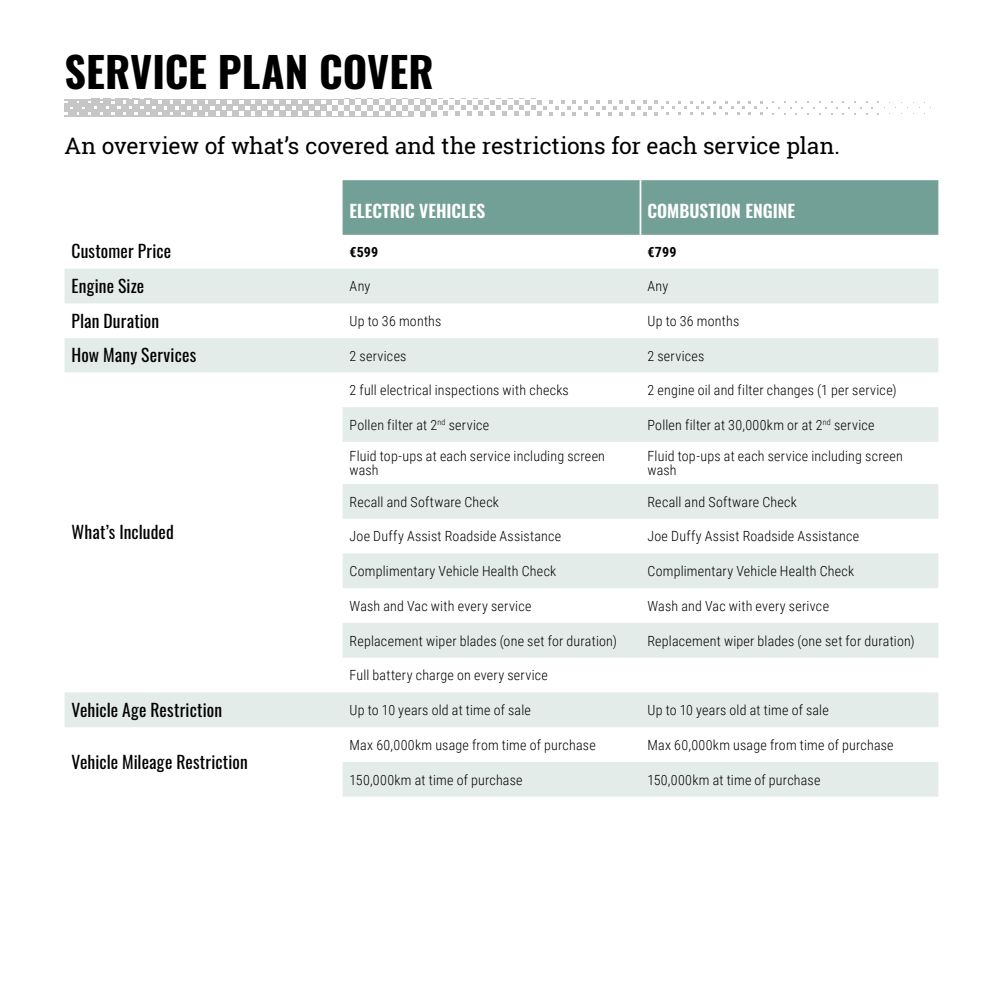
<style>
.page{position:relative;width:993px;height:993px;background:#fff}
.page>*{position:absolute;margin:0;border:0;box-sizing:border-box;transform-origin:0 0}
.t1{font:700 42px "Oswald";color:#000}
.t2{font:22.75px "Roboto Slab";letter-spacing:-.01em;color:#000}
.Table_Content{font:17.5px "Oswald";letter-spacing:.005em;color:#000}
.Section_Head{font:600 17.5px "Oswald";color:#fff}
.Copy_Text{font:300 14px/14px "Roboto Condensed";letter-spacing:.015em;color:#000}
.Copy_Text-2{font:700 14px "Roboto Condensed";letter-spacing:.01em;color:#000}
</style>
<div class="page">
<svg style="left:64px;top:99px;width:867px;height:18px"></svg>
<div style="left:342px;top:180px;width:596px;height:55px;background:#73a096"></div>
<svg style="left:64px;top:269px;width:874px;height:527px"></svg>
<hr style="left:639px;top:180px;width:2px;height:55px;background:#fff">
<p class="t1" style="left:64px;top:50px;width:370px">SERVICE PLAN COVER</p>
<p class="t2" style="left:64px;top:130px;width:776px">An overview of what’s covered and the restrictions for each service plan.</p>
<p class="Section_Head" style="left:349px;top:202px;width:137px">ELECTRIC VEHICLES</p>
<p class="Section_Head" style="left:647px;top:202px;width:149px">COMBUSTION ENGINE</p>
<p class="Table_Content" style="left:71px;top:235px;width:101px">Customer Price</p>
<p class="Copy_Text-2" style="left:349px;top:242px;width:30px">€599</p>
<p class="Copy_Text-2" style="left:647px;top:242px;width:30px">€799</p>
<p class="Table_Content" style="left:71px;top:270px;width:74px">Engine Size</p>
<p class="Copy_Text" style="left:349px;top:279px;width:22px">Any</p>
<p class="Copy_Text" style="left:647px;top:279px;width:22px">Any</p>
<p class="Table_Content" style="left:71px;top:305px;width:89px">Plan Duration</p>
<p class="Copy_Text" style="left:349px;top:313px;width:93px">Up to 36 months</p>
<p class="Copy_Text" style="left:647px;top:313px;width:93px">Up to 36 months</p>
<p class="Table_Content" style="left:71px;top:339px;width:126px">How Many Services</p>
<p class="Copy_Text" style="left:349px;top:348px;width:58px">2 services</p>
<p class="Copy_Text" style="left:647px;top:348px;width:58px">2 services</p>
<p class="Table_Content" style="left:71px;top:516px;width:104px">What’s Included</p>
<p class="Copy_Text" style="left:349px;top:382px;width:221px">2 full electrical inspections with checks</p>
<p class="Copy_Text" style="left:647px;top:382px;width:250px">2 engine oil and filter changes (1 per service)</p>
<p class="Copy_Text" style="left:349px;top:417px;width:141px">Pollen filter at 2<sup>nd</sup> service</p>
<p class="Copy_Text" style="left:647px;top:417px;width:228px">Pollen filter at 30,000km or at 2<sup>nd</sup> service</p>
<p class="Copy_Text" style="left:349px;top:448px;width:257px">Fluid top-ups at each service including screen wash</p>
<p class="Copy_Text" style="left:647px;top:448px;width:257px">Fluid top-ups at each service including screen wash</p>
<p class="Copy_Text" style="left:349px;top:494px;width:151px">Recall and Software Check</p>
<p class="Copy_Text" style="left:647px;top:494px;width:151px">Recall and Software Check</p>
<p class="Copy_Text" style="left:349px;top:528px;width:213px">Joe Duffy Assist Roadside Assistance</p>
<p class="Copy_Text" style="left:647px;top:528px;width:213px">Joe Duffy Assist Roadside Assistance</p>
<p class="Copy_Text" style="left:349px;top:563px;width:208px">Complimentary Vehicle Health Check</p>
<p class="Copy_Text" style="left:647px;top:563px;width:208px">Complimentary Vehicle Health Check</p>
<p class="Copy_Text" style="left:349px;top:598px;width:183px">Wash and Vac with every service</p>
<p class="Copy_Text" style="left:647px;top:598px;width:183px">Wash and Vac with every serivce</p>
<p class="Copy_Text" style="left:349px;top:633px;width:269px">Replacement wiper blades (one set for duration)</p>
<p class="Copy_Text" style="left:647px;top:633px;width:269px">Replacement wiper blades (one set for duration)</p>
<p class="Copy_Text" style="left:349px;top:667px;width:200px">Full battery charge on every service</p>
<p class="Table_Content" style="left:71px;top:694px;width:152px">Vehicle Age Restriction</p>
<p class="Copy_Text" style="left:349px;top:702px;width:183px">Up to 10 years old at time of sale</p>
<p class="Copy_Text" style="left:647px;top:702px;width:183px">Up to 10 years old at time of sale</p>
<p class="Table_Content" style="left:71px;top:746px;width:178px">Vehicle Mileage Restriction</p>
<p class="Copy_Text" style="left:349px;top:737px;width:247px">Max 60,000km usage from time of purchase</p>
<p class="Copy_Text" style="left:647px;top:737px;width:247px">Max 60,000km usage from time of purchase</p>
<p class="Copy_Text" style="left:349px;top:771px;width:174px">150,000km at time of purchase</p>
<p class="Copy_Text" style="left:647px;top:771px;width:174px">150,000km at time of purchase</p>
</div>
